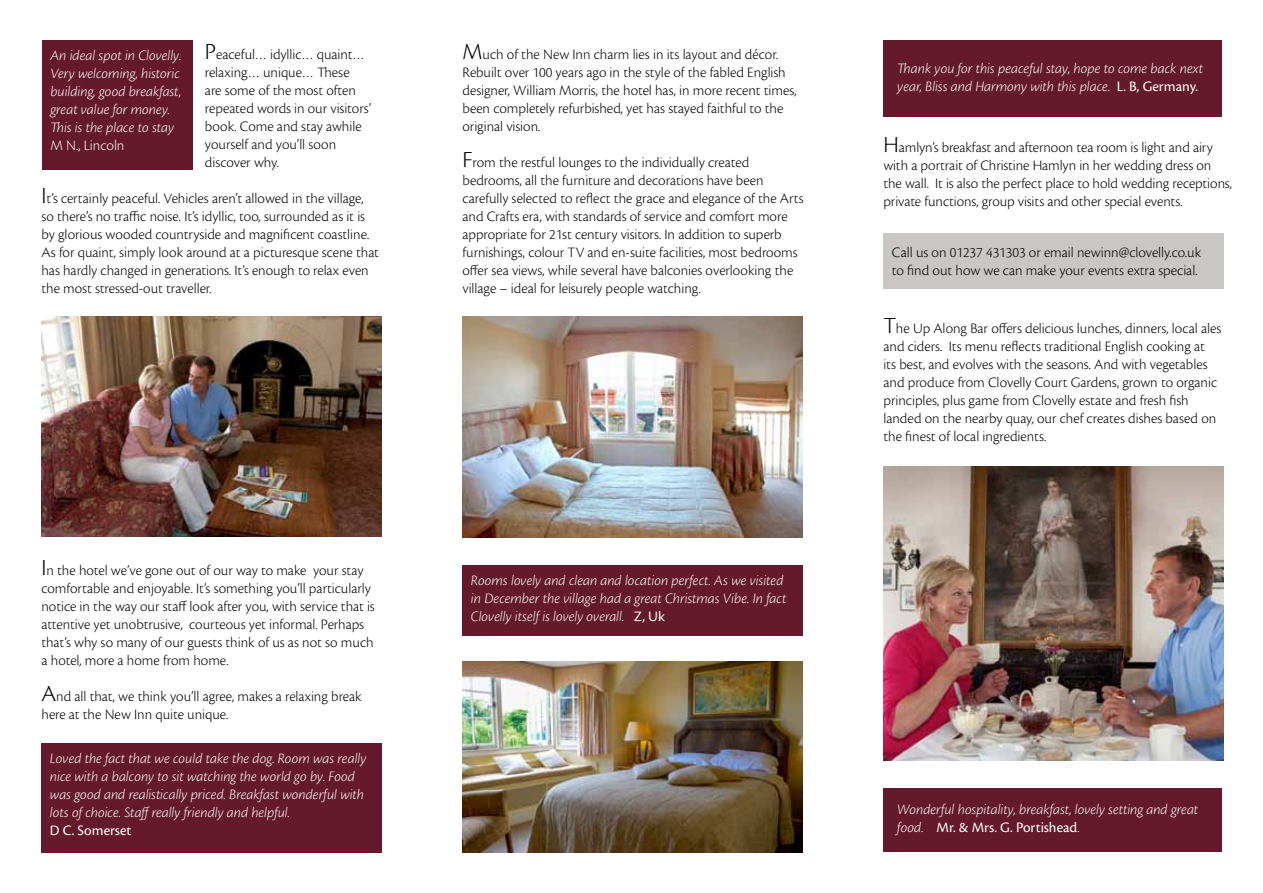
<style>
.page{position:relative;width:1263px;height:893px;background:#fff}
.page>*{position:absolute;margin:0;border:0;box-sizing:border-box;transform-origin:0 0}
.t1{font:300 15px/18px "Cronos Pro";color:#000}
.t2{font:italic 300 15px/18px "Cronos Pro";letter-spacing:-.005em;color:#fff}
.t3{font:300 15px "Cronos Pro";color:#fff}
.t4{font:15px "Cronos Pro";color:#fff}
.s1{font-size:24px}
.s2{font-weight:400;font-style:normal}
.s3{font-style:normal}
</style>
<div class="page">
<img style="left:883px;top:467px;width:341px;height:294px">
<img style="left:41px;top:316px;width:341px;height:221px">
<img style="left:462px;top:662px;width:341px;height:190px">
<img style="left:462px;top:317px;width:341px;height:220px">
<div style="left:883px;top:789px;width:338px;height:63px;background:#65192c"></div>
<div style="left:883px;top:40px;width:338px;height:77px;background:#65192c"></div>
<div style="left:42px;top:40px;width:150px;height:129px;background:#65192c"></div>
<div style="left:462px;top:565px;width:341px;height:71px;background:#65192c"></div>
<div style="left:883px;top:233px;width:341px;height:55px;background:#c9c6c5"></div>
<div style="left:41px;top:743px;width:341px;height:110px;background:#65192c"></div>
<p class="t1" style="left:205px;top:45px;width:168px"><span class="s1">P</span>eaceful… idyllic… quaint… relaxing… unique… These<br>are some of the most often repeated words in our visitors’ book. Come and stay awhile yourself and you’ll soon discover why.</p>
<p class="t1" style="left:41px;top:189px;width:339px"><span class="s1">I</span>t’s certainly peaceful. Vehicles aren’t allowed in the village, so there’s no traffic noise. It’s idyllic, too, surrounded as it is by glorious wooded countryside and magnificent coastline.<br>As for quaint, simply look around at a picturesque scene that has hardly changed in generations. It’s enough to relax even the most stressed-out traveller.</p>
<p class="t2" style="left:50px;top:47px;width:132px">An ideal spot in Clovelly.<br>Very welcoming, historic building, good breakfast, great value for money.<br>This is the place to stay</p>
<p class="t3" style="left:50px;top:137px;width:76px">M N., Lincoln</p>
<p class="t1" style="left:41px;top:561px;width:335px"><span class="s1">I</span>n the hotel we’ve gone out of our way to make your stay comfortable and enjoyable. It’s something you’ll particularly notice in the way our staff look after you, with service that is attentive yet unobtrusive, courteous yet informal. Perhaps that’s why so many of our guests think of us as not so much a hotel, more a home from home.</p>
<p class="t1" style="left:41px;top:687px;width:322px"><span class="s1">A</span>nd all that, we think you’ll agree, makes a relaxing break here at the New Inn quite unique.</p>
<p class="t2" style="left:50px;top:750px;width:318px">Loved the fact that we could take the dog. Room was really nice with a balcony to sit watching the world go by. Food was good and realistically priced. Breakfast wonderful with lots of choice. Staffreally friendly and helpful.</p>
<p class="t4" style="left:50px;top:822px;width:83px">D C. Somerset</p>
<p class="t1" style="left:462px;top:45px;width:336px"><span class="s1">M</span>uch of the New Inn charm lies in its layout and décor.<br>Rebuilt over 100 years ago in the style of the fabled English designer, William Morris, the hotel has, in more recent times, been completely refurbished, yet has stayed faithful to the original vision.</p>
<p class="t1" style="left:462px;top:153px;width:343px"><span class="s1">F</span>rom the restful lounges to the individually created bedrooms, all the furniture and decorations have been carefully selected to reflect the grace and elegance of the Arts and Crafts era, with standards of service and comfort more appropriate for 21st century visitors. In addition to superb furnishings, colour TV and en-suite facilities, most bedrooms offer sea views, while several have balconies overlooking the village – ideal for leisurely people watching.</p>
<p class="t2" style="left:471px;top:572px;width:317px">Rooms lovely and clean and location perfect. As we visited in December the village had a great Christmas Vibe. In fact<br>Clovelly itself is lovely overall. <span class="s2">Z, Uk</span></p>
<p class="t2" style="left:897px;top:59px;width:307px">Thank you for this peaceful stay, hope to come back next year, Bliss and Harmony with this place. <span class="s2">L. B, Germany.</span></p>
<p class="t1" style="left:883px;top:138px;width:350px"><span class="s1">H</span>amlyn’s breakfast and afternoon tea room is light and airy with a portrait of Christine Hamlyn in her wedding dress on the wall. It is also the perfect place to hold wedding receptions, private functions, group visits and other special events.</p>
<p class="t1" style="left:892px;top:244px;width:311px">Call us on 01237 431303 or email newinn@clovelly.co.uk to fi nd out how we can make your events extra special.</p>
<p class="t1" style="left:883px;top:319px;width:339px"><span class="s1">T</span>he Up Along Bar offers delicious lunches, dinners, local ales and ciders. Its menu reflects traditional English cooking at its best, and evolves with the seasons. And with vegetables and produce from Clovelly Court Gardens, grown to organic principles, plus game from Clovelly estate and fresh fish landed on the nearby quay, our chef creates dishes based on the fi nest of local ingredients.</p>
<p class="t2" style="left:897px;top:801px;width:302px">Wonderful hospitality, breakfast, lovely setting and great food. <span class="s2">Mr. &amp; Mrs. G. Portishead</span><span class="s3">.</span></p>
</div>
